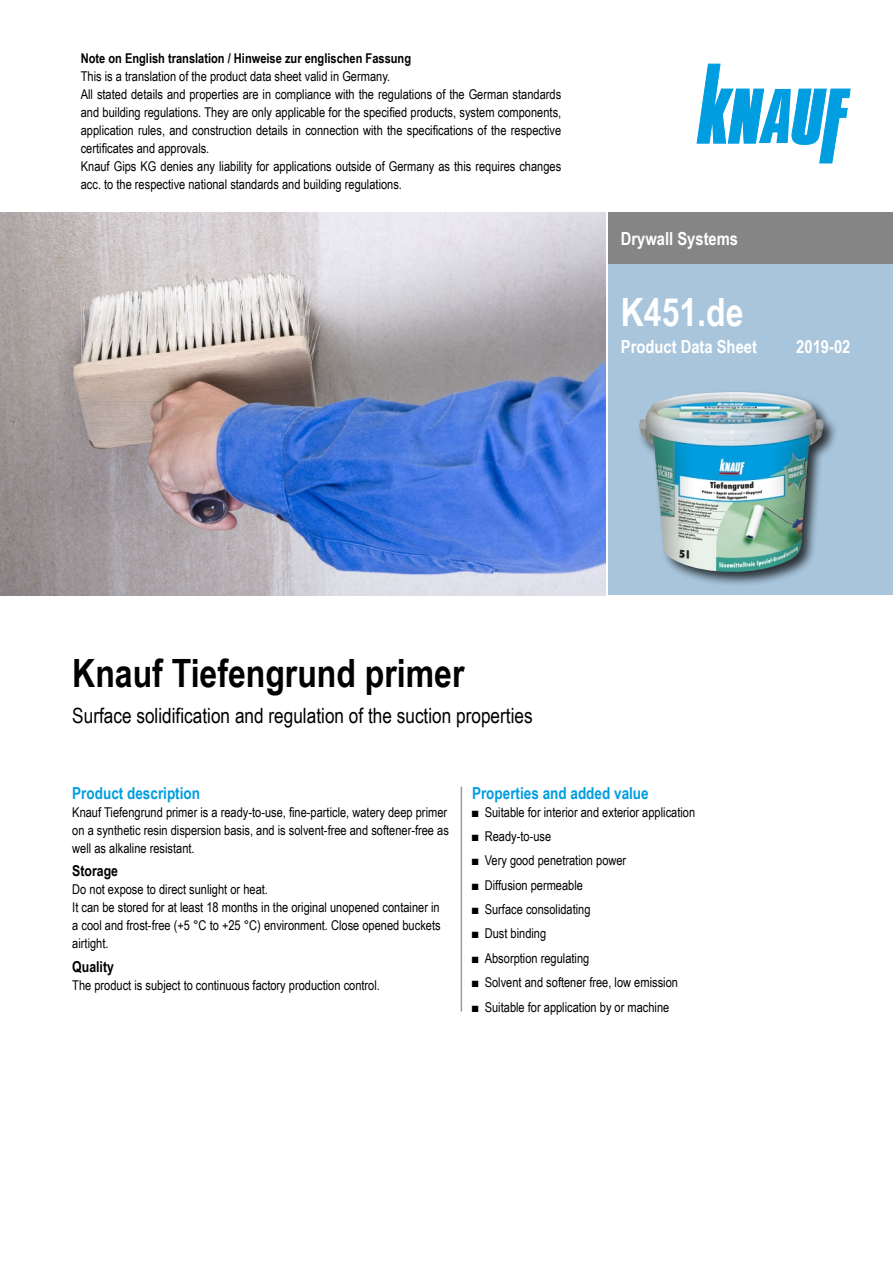
<style>
.page{position:relative;width:893px;height:1263px;background:#fff}
.page>*{position:absolute;margin:0;border:0;box-sizing:border-box;transform-origin:0 0}
.t1{font:700 39px "Arial Narrow";color:#000}
.t2{font:700 39px "Arial Narrow";color:#fff}
.t3{font:21px "Arial Narrow";color:#000}
.Ausgabe_TB{font:700 18px "Arial Narrow";color:#fff}
.Sparte_TB{font:700 18px "Arial Narrow";color:#fff}
.Ue3_11cyan_TB{font:700 16.5px "Arial Narrow";color:#009de0}
.Ue4_10schwarz_TB{font:700 15px "Arial Narrow";color:#000}
._01_Fließtext_dt{font:13.5px/18px "Arial Narrow";color:#000;text-align:justify}
.Text_TB{font:13.5px/18px "Arial Narrow";color:#000}
._01_Fließtext_dt-2{font:700 13.5px "Arial Narrow";color:#000}
</style>
<div class="page">
<div style="left:608px;top:213px;width:285px;height:382px;background:#a8c5dc"></div>
<div style="left:608px;top:213px;width:285px;height:51px;background:#858585"></div>
<div style="left:637px;top:389px;width:202px;height:198px;background:#000;opacity:.75"></div>
<img style="left:638px;top:392px;width:186px;height:184px">
<img style="left:0;top:213px;width:606px;height:382px">
<svg style="left:697px;top:64px;width:153px;height:99px"></svg>
<hr style="left:461px;top:787px;width:1px;height:224px;background:#9b9b9b">
<p class="_01_Fließtext_dt-2" style="left:81px;top:48px;width:332px">Note on English translation / Hinweise zur englischen Fassung</p>
<p class="_01_Fließtext_dt" style="left:81px;top:67px;width:311px">This is a translation of the product data sheet valid in Germany.</p>
<p class="_01_Fließtext_dt" style="left:81px;top:85px;width:482px">All stated details and properties are in compliance with the regulations of the German standards and building regulations. They are only applicable for the specified products, system components, application rules, and construction details in connection with the specifications of the respective certificates and approvals.</p>
<p class="_01_Fließtext_dt" style="left:81px;top:157px;width:482px">Knauf Gips KG denies any liability for applications outside of Germany as this requires changes acc. to the respective national standards and building regulations.</p>
<p class="Sparte_TB" style="left:621px;top:225px;width:119px">Drywall Systems</p>
<h1 class="t2" style="left:621px;top:282px;width:124px">K451.de</h1>
<p class="Ausgabe_TB" style="left:621px;top:333px;width:138px">Product Data Sheet</p>
<p class="Ausgabe_TB" style="left:796px;top:333px;width:56px">2019-02</p>
<h1 class="t1" style="left:72px;top:644px;width:394px">Knauf Tiefengrund primer</h1>
<h2 class="t3" style="left:72px;top:700px;width:462px">Surface solidification and regulation of the suction properties</h2>
<p class="Ue3_11cyan_TB" style="left:72px;top:780px;width:129px">Product description</p>
<p class="Text_TB" style="left:72px;top:802px;width:378px">Knauf Tiefengrund primer is a ready-to-use, fine-particle, watery deep primer on a synthetic resin dispersion basis, and is solvent-free and softener-free as well as alkaline resistant.</p>
<p class="Ue4_10schwarz_TB" style="left:72px;top:859px;width:47px">Storage</p>
<p class="Text_TB" style="left:72px;top:880px;width:197px">Do not expose to direct sunlight or heat.</p>
<p class="Text_TB" style="left:72px;top:898px;width:370px;text-align:justify">It can be stored for at least 18 months in the original unopened container in a cool and frost-free (+5 °C to +25 °C) environment. Close opened buckets airtight.</p>
<p class="Ue4_10schwarz_TB" style="left:72px;top:955px;width:43px">Quality</p>
<p class="Text_TB" style="left:72px;top:975px;width:309px">The product is subject to continuous factory production control.</p>
<p class="Ue3_11cyan_TB" style="left:472px;top:780px;width:178px">Properties and added value</p>
<p class="_01_Fließtext_dt" style="left:472px;top:802px;width:225px">■ Suitable for interior and exterior application</p>
<p class="_01_Fließtext_dt" style="left:472px;top:827px;width:81px">■ Ready-to-use</p>
<p class="_01_Fließtext_dt" style="left:472px;top:851px;width:156px">■ Very good penetration power</p>
<p class="_01_Fließtext_dt" style="left:472px;top:875px;width:113px">■ Diffusion permeable</p>
<p class="_01_Fließtext_dt" style="left:472px;top:900px;width:120px">■ Surface consolidating</p>
<p class="_01_Fließtext_dt" style="left:472px;top:924px;width:76px">■ Dust binding</p>
<p class="_01_Fließtext_dt" style="left:472px;top:948px;width:119px">■ Absorption regulating</p>
<p class="_01_Fließtext_dt" style="left:472px;top:973px;width:207px">■ Solvent and softener free, low emission</p>
<p class="_01_Fließtext_dt" style="left:472px;top:997px;width:199px">■ Suitable for application by or machine</p>
</div>
